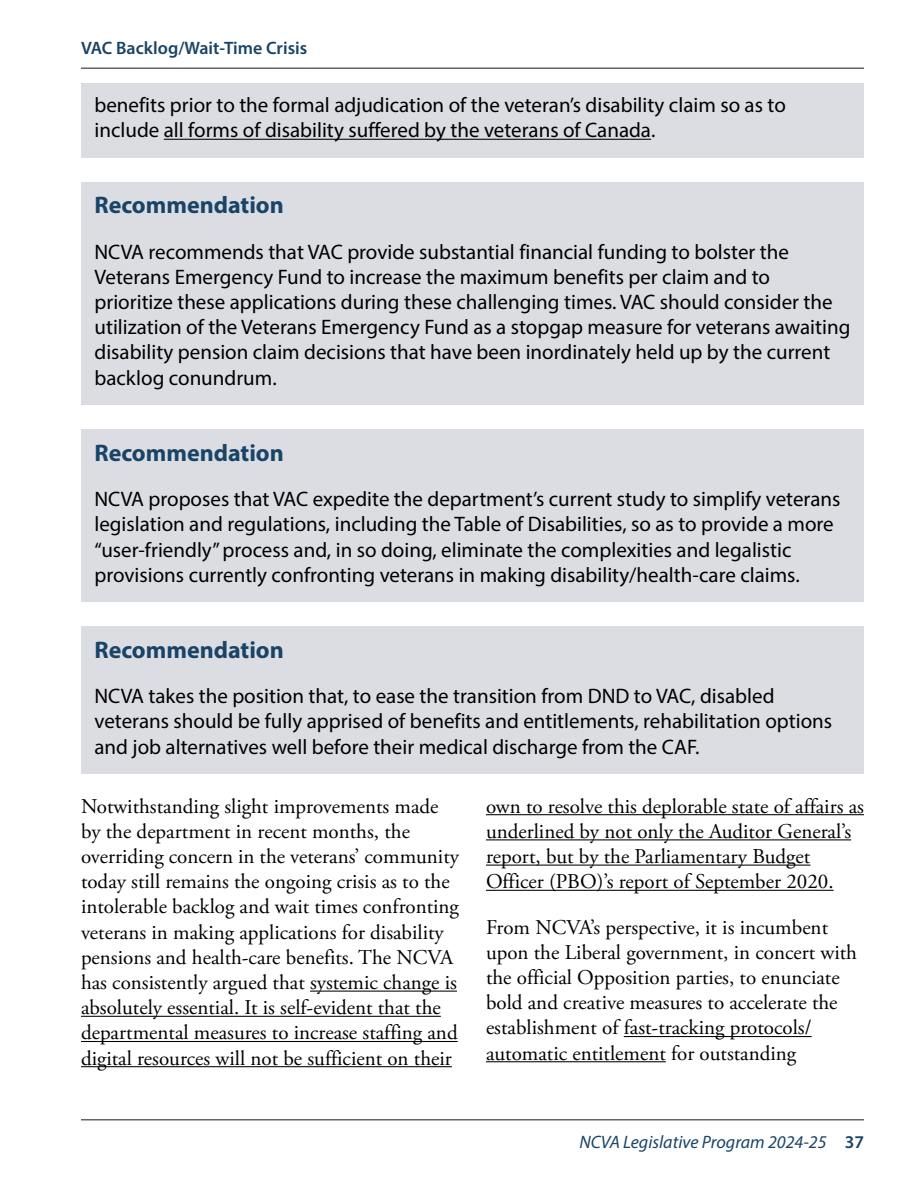
<style>
.page{position:relative;width:918px;height:1188px;background:#fff}
.page>*{position:absolute;margin:0;border:0;box-sizing:border-box;transform-origin:0 0}
.t1{font:700 24px "Myriad Pro";color:#194467}
.t2{font:21px/25.2px "Myriad Pro";color:#000}
.t3{font:21px/25.2px "Adobe Garamond Pro";color:#000}
.t4{font:italic 18px "Myriad Pro";color:#194467}
.t5{font:600 18px "Myriad Pro";color:#194467}
.s1{font-weight:600;font-style:normal}
</style>
<div class="page">
<hr style="left:81px;top:1119px;width:783px;height:1px;background:#636466">
<hr style="left:81px;top:67px;width:783px;height:2px;background:#636466">
<div style="left:81px;top:83px;width:783px;height:74px;background:#dcdde3"></div>
<hr style="left:164px;top:139px;width:487px;height:1px;background:#000">
<div style="left:81px;top:182px;width:783px;height:51px;background:#dcdde3"></div>
<div style="left:81px;top:229px;width:783px;height:176px;background:#dcdde3"></div>
<div style="left:81px;top:429px;width:783px;height:52px;background:#dcdde3"></div>
<div style="left:81px;top:477px;width:783px;height:125px;background:#dcdde3"></div>
<div style="left:81px;top:626px;width:783px;height:52px;background:#dcdde3"></div>
<div style="left:81px;top:674px;width:783px;height:100px;background:#dcdde3"></div>
<hr style="left:310px;top:991px;width:147px;height:1px;background:#000">
<hr style="left:81px;top:1016px;width:360px;height:1px;background:#000">
<hr style="left:81px;top:1041px;width:377px;height:1px;background:#000">
<hr style="left:81px;top:1066px;width:371px;height:1px;background:#000">
<hr style="left:486px;top:814px;width:378px;height:1px;background:#000">
<hr style="left:486px;top:839px;width:365px;height:1px;background:#000">
<hr style="left:486px;top:865px;width:324px;height:1px;background:#000">
<hr style="left:486px;top:890px;width:348px;height:1px;background:#000">
<hr style="left:624px;top:1036px;width:188px;height:1px;background:#000">
<hr style="left:486px;top:1061px;width:180px;height:1px;background:#000">
<p class="t5" style="left:81px;top:37px;width:228px">VAC Backlog/Wait‑Time Crisis</p>
<p class="t2" style="left:94px;top:92px;width:693px">benefits prior to the formal adjudication of the veteran’s disability claim so as to include all forms of disability suffered by the veterans of Canada.</p>
<p class="t1" style="left:94px;top:189px;width:191px">Recommendation</p>
<p class="t2" style="left:94px;top:239px;width:757px">NCVA recommends that VAC provide substantial financial funding to bolster the Veterans Emergency Fund to increase the maximum benefits per claim and to prioritize these applications during these challenging times. VAC should consider the utilization of the Veterans Emergency Fund as a stopgap measure for veterans awaiting disability pension claim decisions that have been inordinately held up by the current backlog conundrum.</p>
<p class="t1" style="left:94px;top:437px;width:191px">Recommendation</p>
<p class="t2" style="left:94px;top:486px;width:747px">NCVA proposes that VAC expedite the department’s current study to simplify veterans legislation and regulations, including the Table of Disabilities, so as to provide a more “user‑friendly” process and, in so doing, eliminate the complexities and legalistic provisions currently confronting veterans in making disability/health‑care claims.</p>
<p class="t1" style="left:94px;top:634px;width:191px">Recommendation</p>
<p class="t2" style="left:94px;top:683px;width:739px">NCVA takes the position that, to ease the transition from DND to VAC, disabled veterans should be fully apprised of benefits and entitlements, rehabilitation options and job alternatives well before their medical discharge from the CAF.</p>
<p class="t3" style="left:81px;top:794px;width:380px">Notwithstanding slight improvements made by the department in recent months, the overriding concern in the veterans’ community today still remains the ongoing crisis as to the intolerable backlog and wait times confronting veterans in making applications for disability pensions and health‑care benefits. The NCVA has consistently argued that systemic change is absolutely essential. It is self‑evident that the departmental measures to increase staffing and digital resources will not be sufficient on their</p>
<p class="t3" style="left:486px;top:794px;width:379px">own to resolve this deplorable state of affairs as underlined by not only the Auditor General’s report, but by the Parliamentary Budget Officer (PBO)’s report of September 2020.</p>
<p class="t3" style="left:486px;top:915px;width:373px">From NCVA’s perspective, it is incumbent upon the Liberal government, in concert with the official Opposition parties, to enunciate bold and creative measures to accelerate the establishment of fast‑tracking protocols/ automatic entitlement for outstanding</p>
<p class="t4" style="left:579px;top:1130px;width:286px">NCVA Legislative Program 2024-25 <span class="s1">37</span></p>
</div>
